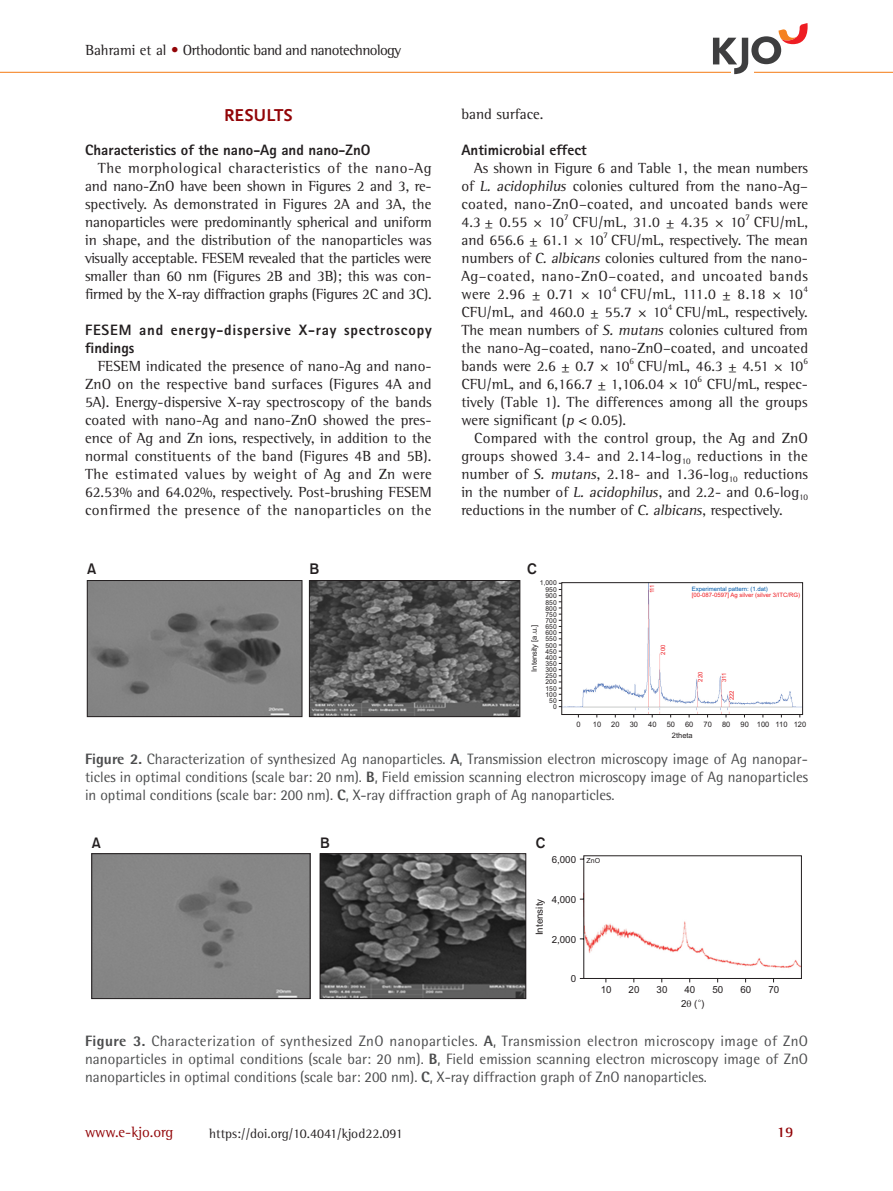
<style>
.page{position:relative;width:893px;height:1191px;background:#fff}
.page>*{position:absolute;margin:0;border:0;box-sizing:border-box;transform-origin:0 0}
.t1{font:700 18px "Nexus Sans Pro";letter-spacing:.01em;color:#920407}
.t2{font:15px/18px "Rotis Semi Serif Std";color:#231f20;text-align:justify}
.t3{font:15px/18px "Rotis Semi Sans Std";color:#4b4c4d;text-align:justify}
.t4{font:800 15px "Rotis Sans Serif Std";color:#231f20}
.t5{font:800 15px/18px "Rotis Sans Serif Std";letter-spacing:.055em;color:#231f20}
.t6{font:15px "Rotis Semi Serif Std";letter-spacing:-.04em;color:#231f20}
.t7{font:15px "Rotis Semi Serif Std";letter-spacing:.025em;color:#231f20}
.t8{font:15px "Rotis Semi Serif Std";color:#920407}
.t9{font:15px "Gothic 725 BT Bold A";color:#231f20}
.t10{font:700 15px "Rotis Semi Serif Std";color:#920407}
.t11{font:14.85px "Gothic 725 BT Bold A";color:#231f20}
.t12{font:13.5px "Rotis Semi Serif Std";color:#231f20}
.t13{font:9.75px "Arial";color:#231f20}
.t14{font:8.7px "Rotis Semi Serif Std";color:#231f20}
.t15{font:7.5px "Arial";color:#231f20}
.t16{font:7.05px "Arial";color:#231f20}
.t17{font:6.75px/6.1px "Arial";color:#231f20;text-align:right}
.t18{font:6px "Arial";color:#ee1d23}
.t19{font:6px "Arial";color:#015aaa}
.s1{color:#920407}
.s2{font-style:italic}
.s3{font-weight:800}
</style>
<div class="page">
<hr style="left:0;top:72px;width:893px;height:1px;background:#f58220">
<svg style="left:713px;top:23px;width:95px;height:51px"></svg>
<img style="left:89px;top:582px;width:211px;height:133px">
<div style="left:87px;top:580px;width:215px;height:137px;border:1px solid #231f20"></div>
<img style="left:311px;top:582px;width:207px;height:133px">
<div style="left:309px;top:580px;width:211px;height:137px;border:1px solid #231f20"></div>
<img style="left:563px;top:584px;width:238px;height:129px">
<div style="left:561px;top:582px;width:242px;height:133px;border:1px solid #231f20"></div>
<svg style="left:559px;top:583px;width:3px;height:25px"></svg>
<svg style="left:559px;top:614px;width:3px;height:31px"></svg>
<svg style="left:559px;top:651px;width:3px;height:31px"></svg>
<svg style="left:559px;top:688px;width:3px;height:19px"></svg>
<img style="left:94px;top:855px;width:214px;height:141px">
<div style="left:92px;top:853px;width:218px;height:145px;border:1px solid #231f20"></div>
<img style="left:322px;top:855px;width:202px;height:141px">
<div style="left:320px;top:853px;width:206px;height:145px;border:1px solid #231f20"></div>
<svg style="left:579px;top:855px;width:223px;height:127px"></svg>
<p class="t6" style="left:85px;top:41px;width:317px">Bahrami et al <span class="s1">•</span> Orthodontic band and nanotechnology</p>
<p class="t1" style="left:224px;top:102px;width:70px">RESULTS</p>
<p class="t4" style="left:85px;top:140px;width:287px">Characteristics of the nano-Ag and nano-ZnO</p>
<p class="t2" style="left:85px;top:159px;width:348px;text-indent:13px">The morphological characteristics of the nano-Ag and nano-ZnO have been shown in Figures 2 and 3, re&shy;spectively. As demonstrated in Figures 2A and 3A, the nanoparticles were predominantly spherical and uniform in shape, and the distribution of the nanoparticles was visually acceptable. FESEM revealed that the particles were smaller than 60 nm (Figures 2B and 3B); this was con&shy;firmed by the X-ray diffraction graphs (Figures 2C and 3C).</p>
<p class="t5" style="left:85px;top:321px;width:348px">FESEM and energy-dispersive X-ray spectroscopy findings</p>
<p class="t2" style="left:85px;top:357px;width:348px;text-indent:13px">FESEM indicated the presence of nano-Ag and nano-ZnO on the respective band surfaces (Figures 4A and 5A). Energy-dispersive X-ray spectroscopy of the bands coated with nano-Ag and nano-ZnO showed the pres&shy;ence of Ag and Zn ions, respectively, in addition to the normal constituents of the band (Figures 4B and 5B).<br>The estimated values by weight of Ag and Zn were 62.53% and 64.02%, respectively. Post-brushing FESEM confirmed the presence of the nanoparticles on the</p>
<p class="t9" style="left:87px;top:560px;width:11px">A</p>
<p class="t9" style="left:309px;top:560px;width:11px">B</p>
<p class="t2" style="left:461px;top:105px;width:83px">band surface.</p>
<p class="t4" style="left:461px;top:140px;width:127px">Antimicrobial effect</p>
<p class="t2" style="left:461px;top:159px;width:348px;text-indent:13px">As shown in Figure 6 and Table 1, the mean numbers of <span class="s2">L. acidophilus</span> colonies cultured from the nano-Ag– coated, nano-ZnO–coated, and uncoated bands were 4.3 ± 0.55 × 10</p>
<p class="t14" style="left:564px;top:212px;width:6px">7</p>
<p class="t2" style="left:572px;top:213px;width:174px">CFU/mL, 31.0 ± 4.35 × 10</p>
<p class="t14" style="left:745px;top:212px;width:6px">7</p>
<p class="t2" style="left:754px;top:213px;width:56px">CFU/mL,</p>
<p class="t2" style="left:461px;top:231px;width:144px">and 656.6 ± 61.1 × 10</p>
<p class="t14" style="left:604px;top:230px;width:6px">7</p>
<p class="t2" style="left:461px;top:231px;width:348px;text-indent:150px">CFU/mL, respectively. The mean numbers of <span class="s2">C. albicans</span> colonies cultured from the nano-Ag–coated, nano-ZnO–coated, and uncoated bands were 2.96 ± 0.71 × 10</p>
<p class="t14" style="left:612px;top:284px;width:6px">4</p>
<p class="t7" style="left:620px;top:285px;width:184px">CFU/mL, 111.0 ± 8.18 × 10</p>
<p class="t14" style="left:803px;top:284px;width:6px">4</p>
<p class="t2" style="left:461px;top:303px;width:208px">CFU/mL, and 460.0 ± 55.7 × 10</p>
<p class="t14" style="left:668px;top:302px;width:6px">4</p>
<p class="t2" style="left:461px;top:303px;width:348px;text-indent:215px">CFU/mL, respectively.<br>The mean numbers of <span class="s2">S. mutans</span> colonies cultured from the nano-Ag–coated, nano-ZnO–coated, and uncoated bands were 2.6 ± 0.7 × 10</p>
<p class="t14" style="left:630px;top:356px;width:6px">6</p>
<p class="t2" style="left:637px;top:357px;width:167px">CFU/mL, 46.3 ± 4.51 × 10</p>
<p class="t14" style="left:803px;top:356px;width:6px">6</p>
<p class="t2" style="left:461px;top:375px;width:238px">CFU/mL, and 6,166.7 ± 1,106.04 × 10</p>
<p class="t14" style="left:697px;top:374px;width:6px">6</p>
<p class="t2" style="left:461px;top:375px;width:348px;text-indent:246px">CFU/mL, respec&shy;tively (Table 1). The differences among all the groups were significant (<span class="s2">p</span> &lt; 0.05).</p>
<p class="t2" style="left:461px;top:429px;width:348px;text-indent:13px">Compared with the control group, the Ag and ZnO groups showed 3.4- and 2.14-log<sub>10</sub> reductions in the number of <span class="s2">S. mutans</span>, 2.18- and 1.36-log<sub>10</sub> reductions in the number of <span class="s2">L. acidophilus</span>, and 2.2- and 0.6-log<sub>10 </sub>reductions in the number of <span class="s2">C. albicans</span>, respectively.</p>
<p class="t9" style="left:527px;top:560px;width:11px">C</p>
<p class="t17" style="left:540px;top:580px;width:18px;line-height:7.1px">1,000<br>950</p>
<p class="t17" style="left:546px;top:593px;width:13px">900<br>850<br>800<br>750<br>700<br>650<br>600<br>550<br>500<br>450<br>400<br>350<br>300<br>250<br>200<br>150<br>100<br>50<br>0</p>
<p class="t15" style="left:531px;top:671px;width:48px;rotate:-90deg">Intensity [a.u.]</p>
<p class="t18" style="left:650px;top:593px;width:11px;rotate:-90deg">111</p>
<p class="t18" style="left:661px;top:655px;width:12px;rotate:-90deg">200</p>
<p class="t19" style="left:692px;top:586px;width:78px">Experimental pattern: (1.dat)</p>
<p class="t18" style="left:692px;top:593px;width:110px">[00-087-0597] Ag silver (silver 3/ITC/RG)</p>
<p class="t18" style="left:698px;top:681px;width:12px;rotate:-90deg">220</p>
<p class="t18" style="left:722px;top:682px;width:11px;rotate:-90deg">311</p>
<p class="t18" style="left:729px;top:700px;width:12px;rotate:-90deg">222</p>
<p class="t15" style="left:576px;top:721px;width:6px">0</p>
<p class="t15" style="left:593px;top:721px;width:10px">10</p>
<p class="t15" style="left:630px;top:721px;width:10px">30</p>
<p class="t15" style="left:667px;top:721px;width:10px">50</p>
<p class="t15" style="left:704px;top:721px;width:10px">70</p>
<p class="t15" style="left:740px;top:721px;width:10px">90</p>
<p class="t15" style="left:776px;top:721px;width:13px">110</p>
<p class="t15" style="left:611px;top:721px;width:10px">20</p>
<p class="t15" style="left:648px;top:721px;width:10px">40</p>
<p class="t15" style="left:685px;top:721px;width:10px">60</p>
<p class="t15" style="left:722px;top:721px;width:10px">80</p>
<p class="t15" style="left:757px;top:721px;width:14px">100</p>
<p class="t15" style="left:794px;top:721px;width:14px">120</p>
<p class="t15" style="left:672px;top:733px;width:22px">2theta</p>
<p class="t3" style="left:85px;top:749px;width:724px"><span class="s3">Figure 2.</span> Characterization of synthesized Ag nanoparticles. <span class="s3">A</span>, Transmission electron microscopy image of Ag nanopar&shy;ticles in optimal conditions (scale bar: 20 nm). <span class="s3">B</span>, Field emission scanning electron microscopy image of Ag nanoparticles in optimal conditions (scale bar: 200 nm). <span class="s3">C</span>, X-ray diffraction graph of Ag nanoparticles.</p>
<p class="t11" style="left:92px;top:834px;width:11px">A</p>
<p class="t11" style="left:320px;top:834px;width:11px">B</p>
<p class="t11" style="left:536px;top:834px;width:11px">C</p>
<p class="t13" style="left:552px;top:856px;width:26px">6,000</p>
<p class="t16" style="left:586px;top:858px;width:15px">ZnO</p>
<p class="t13" style="left:552px;top:896px;width:26px">4,000</p>
<p class="t13" style="left:552px;top:935px;width:26px">2,000</p>
<p class="t13" style="left:536px;top:935px;width:38px;rotate:-90deg">Intensity</p>
<p class="t13" style="left:571px;top:974px;width:7px">0</p>
<p class="t13" style="left:601px;top:985px;width:12px">10</p>
<p class="t13" style="left:629px;top:985px;width:12px">20</p>
<p class="t13" style="left:657px;top:985px;width:12px">30</p>
<p class="t13" style="left:684px;top:985px;width:12px">40</p>
<p class="t13" style="left:712px;top:985px;width:12px">50</p>
<p class="t13" style="left:740px;top:985px;width:12px">60</p>
<p class="t13" style="left:768px;top:985px;width:12px">70</p>
<p class="t13" style="left:681px;top:999px;width:25px">2 ()</p>
<p class="t3" style="left:85px;top:1032px;width:725px"><span class="s3">Figure 3.</span> Characterization of synthesized ZnO nanoparticles. <span class="s3">A</span>, Transmission electron microscopy image of ZnO nanoparticles in optimal conditions (scale bar: 20 nm). <span class="s3">B</span>, Field emission scanning electron microscopy image of ZnO nanoparticles in optimal conditions (scale bar: 200 nm). <span class="s3">C</span>, X-ray diffraction graph of ZnO nanoparticles.</p>
<p class="t8" style="left:85px;top:1122px;width:90px">www.e-kjo.org</p>
<p class="t12" style="left:209px;top:1125px;width:195px">https://doi.org/10.4041/kjod22.091</p>
<p class="t10" style="left:777px;top:1122px;width:18px">19</p>
</div>
